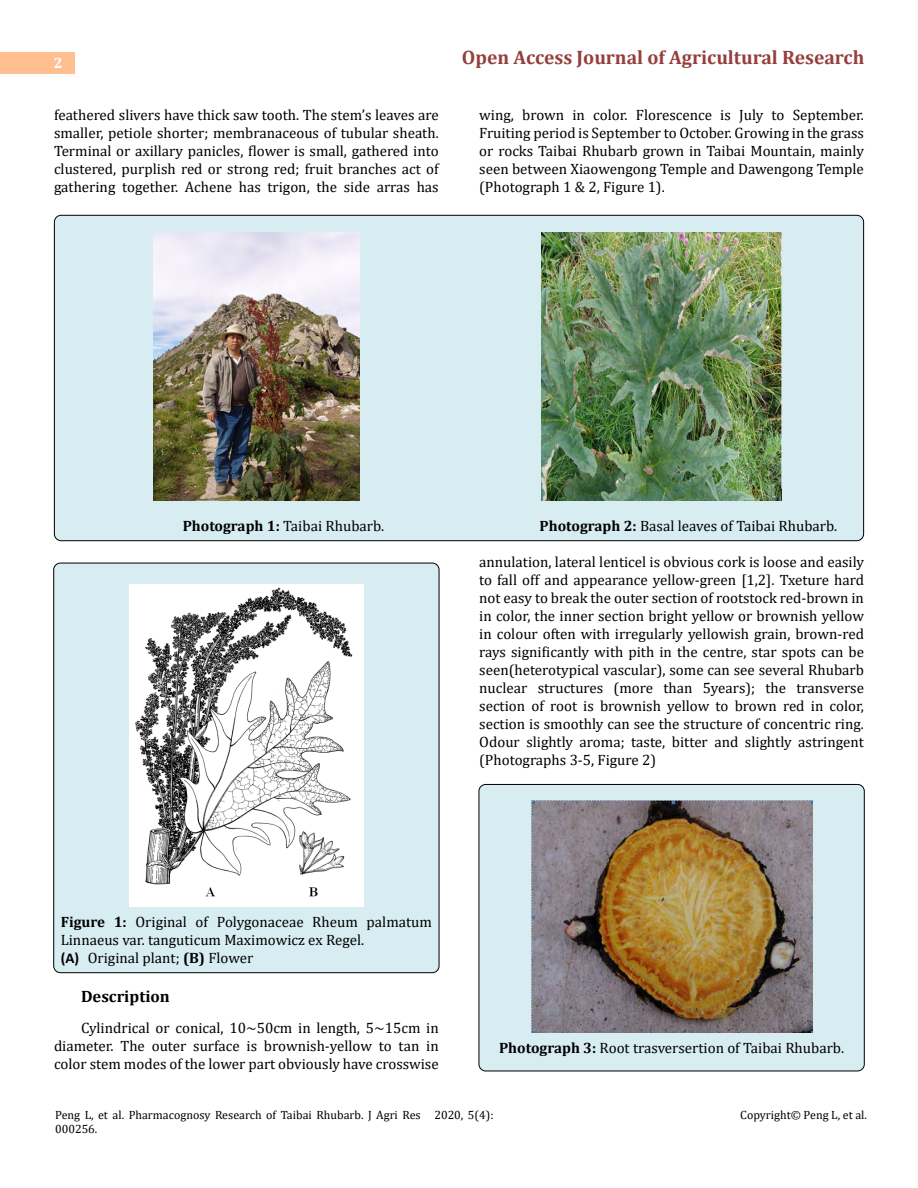
<style>
.page{position:relative;width:918px;height:1188px;background:#fff}
.page>*{position:absolute;margin:0;border:0;box-sizing:border-box;transform-origin:0 0}
.t1{font:700 19.5px "Cambria";color:#953f3c}
.t2{font:700 16.5px "Cambria";color:#000}
.t3{font:15px/18px "Cambria";color:#000;text-align:justify}
.t4{font:700 15px "Cambria";color:#fff}
.t5{font:12px/14.4px "Cambria";color:#000}
.s1{font-weight:700}
.s2{font-family:"Calibri";font-weight:700}
</style>
<div class="page">
<div style="left:0;top:52px;width:74px;height:21px;background:#ffbf91"></div>
<div style="left:479px;top:784px;width:385px;height:287px;background:#d8edf2;border-radius:7px"></div>
<div style="left:479px;top:784px;width:386px;height:287px;border:1px solid #000;border-radius:7px"></div>
<div style="left:54px;top:563px;width:385px;height:410px;background:#d8edf2;border-radius:7px"></div>
<div style="left:54px;top:215px;width:810px;height:326px;background:#d8edf2;border-radius:7px"></div>
<img style="left:153px;top:233px;width:207px;height:267px">
<img style="left:541px;top:233px;width:241px;height:268px">
<img style="left:129px;top:585px;width:235px;height:322px">
<img style="left:531px;top:801px;width:281px;height:232px">
<p class="t4" style="left:54px;top:53px;width:10px">2</p>
<h1 class="t1" style="left:462px;top:44px;width:404px">Open Access Journal of Agricultural Research</h1>
<p class="t3" style="left:54px;top:105px;width:386px">feathered slivers have thick saw tooth. The stem’s leaves are smaller, petiole shorter; membranaceous of tubular sheath.<br>Terminal or axillary panicles, flower is small, gathered into clustered, purplish red or strong red; fruit branches act of gathering together. Achene has trigon, the side arras has</p>
<p class="t3" style="left:479px;top:105px;width:386px">wing, brown in color. Florescence is July to September.<br>Fruiting period is September to October. Growing in the grass or rocks Taibai Rhubarb grown in Taibai Mountain, mainly seen between Xiaowengong Temple and Dawengong Temple (Photograph 1 &amp; 2, Figure 1).</p>
<p class="t3" style="left:183px;top:517px;width:203px"><span class="s1">Photograph 1:</span> Taibai Rhubarb.</p>
<p class="t3" style="left:540px;top:517px;width:299px"><span class="s1">Photograph 2:</span> Basal leaves of Taibai Rhubarb.</p>
<p class="t3" style="left:479px;top:553px;width:386px">annulation, lateral lenticel is obvious cork is loose and easily to fall off and appearance yellow-green [1,2]. Txeture hard not easy to break the outer section of rootstock red-brown in in color, the inner section bright yellow or brownish yellow in colour often with irregularly yellowish grain, brown-red rays significantly with pith in the centre, star spots can be seen(heterotypical vascular), some can see several Rhubarb nuclear structures (more than 5years); the transverse section of root is brownish yellow to brown red in color, section is smoothly can see the structure of concentric ring.<br>Odour slightly aroma; taste, bitter and slightly astringent (Photographs 3-5, Figure 2)</p>
<p class="t3" style="left:61px;top:913px;width:373px;text-align:left"><span class="s1">Figure 1:</span> Original of Polygonaceae Rheum palmatum<br>Linnaeus var. tanguticum Maximowicz ex Regel.<br><span class="s2">(A)</span> Original plant; <span class="s1">(B)</span> Flower</p>
<p class="t2" style="left:81px;top:985px;width:90px">Description</p>
<p class="t3" style="left:54px;top:1019px;width:386px;text-indent:27px">Cylindrical or conical, 10~50cm in length, 5~15cm in diameter. The outer surface is brownish-yellow to tan in color stem modes of the lower part obviously have crosswise</p>
<p class="t3" style="left:499px;top:1039px;width:347px"><span class="s1">Photograph 3:</span> Root trasversertion of Taibai Rhubarb.</p>
<p class="t5" style="left:55px;top:1108px;width:440px">Peng L, et al. Pharmacognosy Research of Taibai Rhubarb. J Agri Res 2020, 5(4):<br>000256.</p>
<p class="t5" style="left:740px;top:1108px;width:128px">Copyright© Peng L, et al.</p>
</div>
